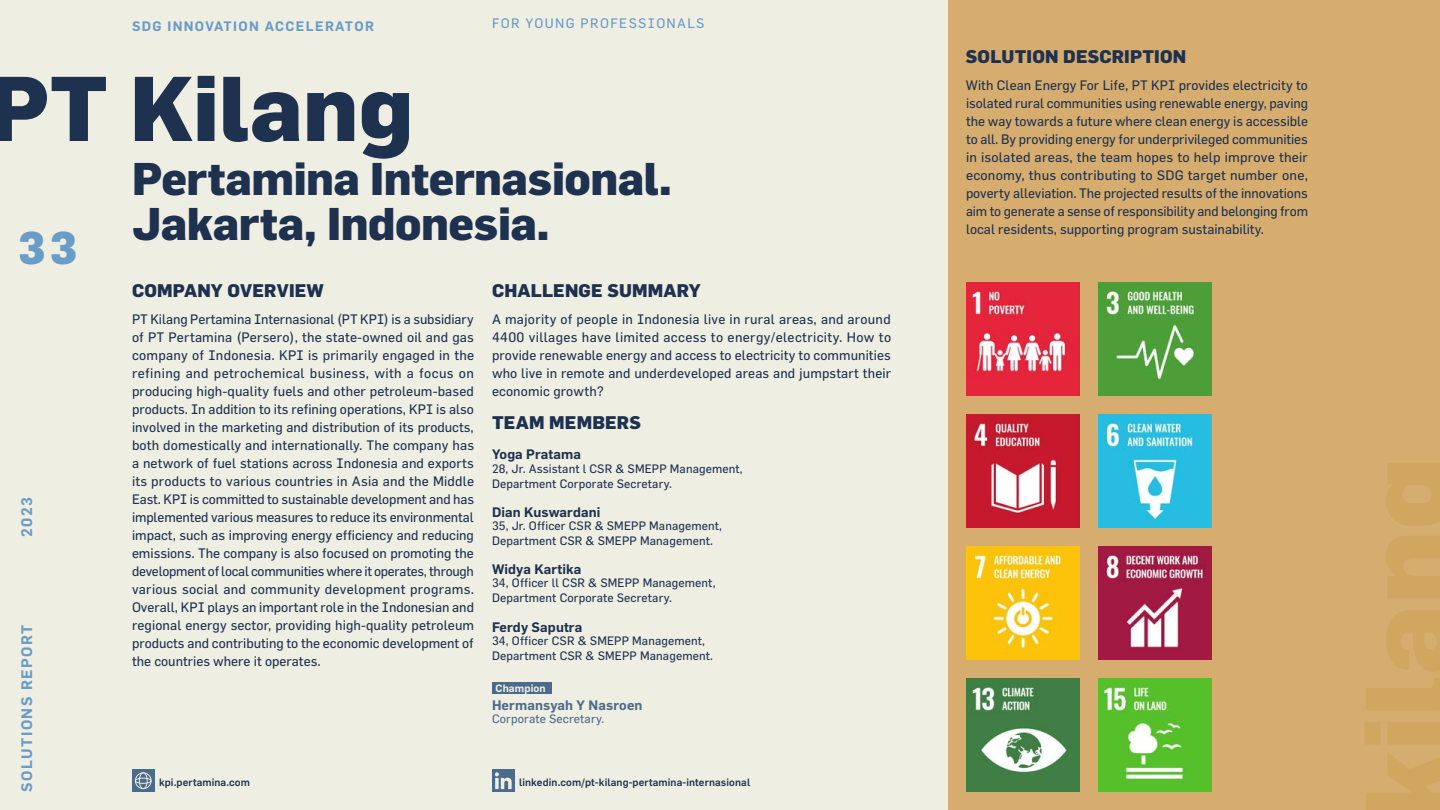
<style>
.page{position:relative;width:1440px;height:810px;background:#efeee3}
.page>*{position:absolute;margin:0;border:0;box-sizing:border-box;transform-origin:0 0}
.t1{font:800 90px "Flama";color:#1e3250}
.t2{font:800 45px/45px "Flama";letter-spacing:-.01em;color:#1e3250}
.t3{font:800 45px "Flama";color:#699cc6}
.t4{font:800 18px "Flama";letter-spacing:.01em;color:#1e3250}
.t5{font:600 15px "Flama";letter-spacing:.1em;color:#699cc6}
.t6{font:13.5px/18px "Flama";color:#1e3250;text-align:justify}
.t7{font:600 13.5px "Flama";letter-spacing:.01em;color:#1e3250}
.t8{font:600 13.5px "Flama";letter-spacing:.1em;color:#699cc6}
.t9{font:13.5px "Flama";letter-spacing:.1em;color:#699cc6}
.t10{font:600 13.5px "Flama";letter-spacing:.01em;color:#4c6b8b}
.t11{font:12px/15px "Flama";letter-spacing:.01em;color:#1e3250}
.t12{font:12px "Flama";letter-spacing:.01em;color:#4c6b8b}
.t13{font:500 10.5px "Flama";letter-spacing:.01em;color:#1e3250}
.t14{font:600 10.5px "Flama";letter-spacing:.01em;color:#efeee3}
</style>
<div class="page">
<div style="left:948px;top:0;width:492px;height:810px;background:#d6ad6e"></div>
<div style="left:132px;top:770px;width:22px;height:22px;background:#4c6b8b"></div>
<svg style="left:135px;top:772px;width:17px;height:17px"></svg>
<div style="left:492px;top:770px;width:22px;height:22px;background:#4c6b8b"></div>
<svg style="left:495px;top:772px;width:17px;height:17px"></svg>
<div style="left:492px;top:682px;width:60px;height:12px;background:#4c6b8b"></div>
<img style="left:1098px;top:679px;width:114px;height:113px">
<img style="left:966px;top:679px;width:113px;height:113px">
<img style="left:1098px;top:546px;width:114px;height:114px">
<img style="left:966px;top:546px;width:113px;height:114px">
<img style="left:1098px;top:414px;width:114px;height:114px">
<img style="left:966px;top:414px;width:113px;height:114px">
<img style="left:1098px;top:282px;width:114px;height:113px">
<img style="left:966px;top:282px;width:113px;height:113px">
<p class="t8" style="left:132px;top:16px;width:244px">SDG INNOVATION ACCELERATOR</p>
<p class="t9" style="left:492px;top:15px;width:214px">FOR YOUNG PROFESSIONALS</p>
<h1 class="t1" style="left:-11px;top:52px;width:426px">PT Kilang</h1>
<h2 class="t3" style="left:18px;top:220px;width:61px">33</h2>
<p class="t5" style="left:16px;top:537px;width:41px;rotate:-90deg">2023</p>
<p class="t5" style="left:16px;top:792px;width:169px;rotate:-90deg">SOLUTIONS REPORT</p>
<h2 class="t2" style="left:132px;top:155px;width:542px">Pertamina Internasional.<br>Jakarta, Indonesia.</h2>
<h3 class="t4" style="left:132px;top:279px;width:193px">COMPANY OVERVIEW</h3>
<h3 class="t4" style="left:492px;top:279px;width:210px">CHALLENGE SUMMARY</h3>
<p class="t6" style="left:132px;top:310px;width:344px">PT Kilang Pertamina Internasional (PT KPI) is a subsidiary of PT Pertamina (Persero), the state-owned oil and gas company of Indonesia. KPI is primarily engaged in the refining and petrochemical business, with a focus on producing high-quality fuels and other petroleum-based products. In addition to its refining operations, KPI is also involved in the marketing and distribution of its products, both domestically and internationally. The company has a network of fuel stations across Indonesia and exports its products to various countries in Asia and the Middle East. KPI is committed to sustainable development and has implemented various measures to reduce its environmental impact, such as improving energy efficiency and reducing emissions. The company is also focused on promoting the development of local communities where it operates, through various social and community development programs.<br>Overall, KPI plays an important role in the Indonesian and regional energy sector, providing high-quality petroleum products and contributing to the economic development of the countries where it operates.</p>
<p class="t6" style="left:492px;top:310px;width:401px">A majority of people in Indonesia live in rural areas, and around 4400 villages have limited access to energy/electricity. How to provide renewable energy and access to electricity to communities who live in remote and underdeveloped areas and jumpstart their economic growth?</p>
<h3 class="t4" style="left:492px;top:411px;width:151px">TEAM MEMBERS</h3>
<p class="t7" style="left:492px;top:445px;width:91px">Yoga Pratama</p>
<p class="t11" style="left:492px;top:460px;width:252px">28, Jr. Assistant l CSR &amp; SMEPP Management,<br>Department Corporate Secretary.</p>
<p class="t11" style="left:492px;top:518px;width:232px">35, Jr. Officer CSR &amp; SMEPP Management,<br>Department CSR &amp; SMEPP Management.</p>
<p class="t11" style="left:492px;top:575px;width:225px">34, Officer ll CSR &amp; SMEPP Management,<br>Department Corporate Secretary.</p>
<p class="t11" style="left:492px;top:633px;width:223px">34, Officer CSR &amp; SMEPP Management,<br>Department CSR &amp; SMEPP Management.</p>
<p class="t10" style="left:492px;top:695px;width:152px">Hermansyah Y Nasroen</p>
<p class="t12" style="left:492px;top:711px;width:114px">Corporate Secretary.</p>
<p class="t7" style="left:492px;top:502px;width:110px">Dian Kuswardani</p>
<p class="t7" style="left:492px;top:560px;width:91px">Widya Kartika</p>
<p class="t7" style="left:492px;top:617px;width:92px">Ferdy Saputra</p>
<p class="t14" style="left:496px;top:681px;width:52px">Champion</p>
<p class="t13" style="left:159px;top:774px;width:93px">kpi.pertamina.com</p>
<p class="t13" style="left:519px;top:774px;width:233px">linkedin.com/pt-kilang-pertamina-internasional</p>
<h3 class="t4" style="left:966px;top:45px;width:222px">SOLUTION DESCRIPTION</h3>
<p class="t6" style="left:966px;top:76px;width:344px">With Clean Energy For Life, PT KPI provides electricity to isolated rural communities using renewable energy, paving the way towards a future where clean energy is accessible to all. By providing energy for underprivileged communities in isolated areas, the team hopes to help improve their economy, thus contributing to SDG target number one, poverty alleviation. The projected results of the innovations aim to generate a sense of responsibility and belonging from local residents, supporting program sustainability.</p>
</div>
